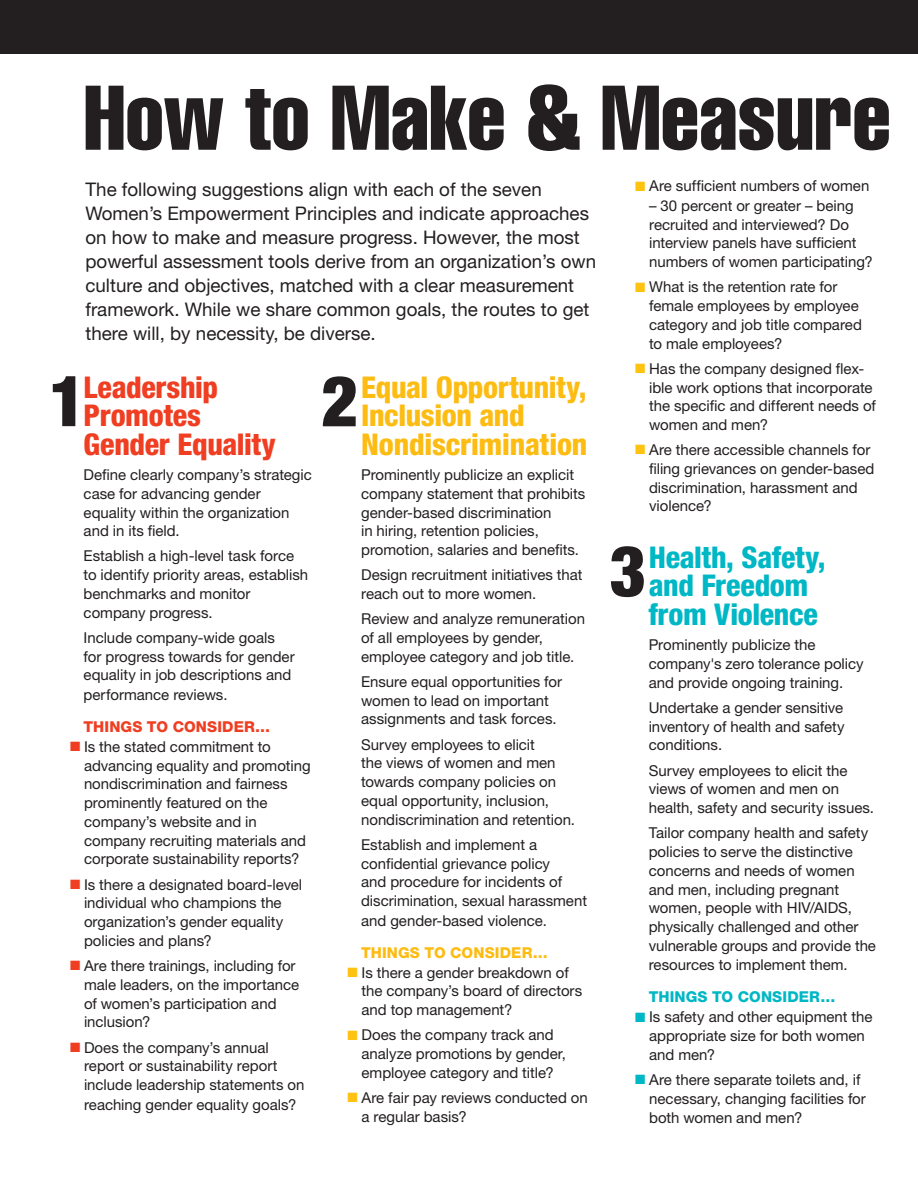
<style>
.page{position:relative;width:918px;height:1188px;background:#fff}
.page>*{position:absolute;margin:0;border:0;box-sizing:border-box;transform-origin:0 0}
.t1{font:extra-condensed 90px "Helvetica";color:#231f20}
.t2{font:900 condensed 70.5px "Helvetica Neue";color:#231f20}
.t3{font:800 condensed 30px/28.5px "Helvetica Neue";letter-spacing:-.01em;color:#fdbc12}
.t4{font:800 condensed 30px/28.5px "Helvetica Neue";letter-spacing:-.01em;color:#00b7c5}
.t5{font:800 condensed 30px/28.5px "Helvetica Neue";letter-spacing:-.01em;color:#ef3e22}
.t6{font:18.75px/24px "Helvetica Neue";color:#231f20}
.t7{font:15px/18.8px "Helvetica Neue";color:#231f20}
.t8{font:800 15px "Helvetica Neue";letter-spacing:.01em;color:#fdbc12}
.t9{font:800 15px "Helvetica Neue";letter-spacing:.01em;color:#ef3e22}
.t10{font:800 15px "Helvetica Neue";letter-spacing:.01em;color:#00b7c5}
.s1{color:#fec210}
.s2{color:#ef3e22}
.s3{color:#00b7c5}
</style>
<div class="page">
<div style="left:0;top:0;width:918px;height:54px;background:#231f20"></div>
<h1 class="t1" style="left:84px;top:61px;width:809px">How to Make &amp; Measure</h1>
<p class="t6" style="left:86px;top:177px;width:512px">The following suggestions align with each of the seven Women’s Empowerment Principles and indicate approaches on how to make and measure progress. H owever, the most powerful assessment tools derive from an organization’s own culture and objectives, matched with a clear measurement framework. While we share common goals, the routes to get there will, by necessity, be diverse.</p>
<h3 class="t3" style="left:361px;top:372px;width:228px">Equal Opportunity,<br>Inclusion and<br>Nondiscrimination</h3>
<p class="t7" style="left:361px;top:465px;width:226px">Prominently publicize an explicit company statement that prohibits gender-based discrimination<br>in hiring, retention policies, promotion, salaries and benefits.</p>
<p class="t7" style="left:361px;top:565px;width:223px">Design recruitment initiatives that reach out to more women.</p>
<p class="t7" style="left:361px;top:609px;width:225px">Review and analyze remuneration of all employees by gender, employee category and job title.</p>
<p class="t7" style="left:361px;top:672px;width:202px">Ensure equal opportunities for women to lead on important assignments and task forces.</p>
<p class="t7" style="left:361px;top:735px;width:215px">Survey employees to elicit<br>the views of women and men towards company policies on equal opportunity, inclusion, nondiscrimination and retention.</p>
<p class="t7" style="left:361px;top:835px;width:227px">Establish and implement a confidential grievance policy<br>and procedure for incidents of discrimination, sexual harassment and gender-based violence.</p>
<p class="t8" style="left:361px;top:943px;width:188px">THINGS TO CONSIDER…</p>
<p class="t7" style="left:362px;top:963px;width:222px;text-indent:-14px"><span class="s1">■</span> Is there a gender breakdown of the company’s board of directors and top management?</p>
<p class="t7" style="left:362px;top:1025px;width:206px;text-indent:-14px"><span class="s1">■</span> Does the company track and analyze promotions by gender, employee category and title?</p>
<p class="t7" style="left:362px;top:1088px;width:228px;text-indent:-14px"><span class="s1">■</span> Are fair pay reviews conducted on a regular basis?</p>
<h3 class="t5" style="left:84px;top:372px;width:194px">Leadership<br>Promotes<br>Gender Equality</h3>
<p class="t7" style="left:84px;top:465px;width:230px">Define clearly company’s strategic case for advancing gender equality within the organization and in its field.</p>
<p class="t7" style="left:84px;top:547px;width:226px">Establish a high-level task force to identify priority areas, establish benchmarks and monitor company progress.</p>
<p class="t7" style="left:84px;top:628px;width:213px">I nclude company-wide goals for progress towards for gender equality in job descriptions and performance reviews.</p>
<p class="t9" style="left:84px;top:718px;width:188px">THINGS TO CONSIDER…</p>
<p class="t7" style="left:84px;top:737px;width:228px;text-indent:-14px"><span class="s2">■</span> Is the stated commitment to advancing equality and promoting nondiscrimination and fairness prominently featured on the company’s website and in company recruiting materials and corporate sustainability reports?</p>
<p class="t7" style="left:84px;top:875px;width:220px;text-indent:-14px"><span class="s2">■</span> Is there a designated board-level individual who champions the organization’s gender equality policies and plans?</p>
<p class="t7" style="left:84px;top:956px;width:217px;text-indent:-14px"><span class="s2">■</span> Are there trainings, including for male leaders, on the importance of women’s participation and inclusion?</p>
<p class="t7" style="left:84px;top:1038px;width:222px;text-indent:-14px"><span class="s2">■</span> Does the company’s annual report or sustainability report include leadership statements on reaching gender equality goals?</p>
<h2 class="t2" style="left:49px;top:358px;width:38px">1</h2>
<h2 class="t2" style="left:321px;top:358px;width:38px">2</h2>
<p class="t7" style="left:635px;top:176px;width:236px"><span class="s1">■</span> Are sufficient numbers of women</p>
<p class="t7" style="left:649px;top:196px;width:225px">– 30 percent or greater – being recruited and interviewed? Do interview panels have sufficient numbers of women participating?</p>
<p class="t7" style="left:649px;top:277px;width:214px;text-indent:-14px"><span class="s1">■</span> What is the retention rate for female employees by employee category and job title compared to male employees?</p>
<p class="t7" style="left:649px;top:359px;width:228px;text-indent:-14px"><span class="s1">■</span> Has the company designed flex&shy;ible work options that incorporate the specific and different needs of women and men?</p>
<p class="t7" style="left:649px;top:440px;width:227px;text-indent:-14px"><span class="s1">■</span> Are there accessible channels for filing grievances on gender-based discrimination, harassment and violence?</p>
<h3 class="t4" style="left:649px;top:543px;width:179px">Health, Safety, and Freedom from Violence</h3>
<p class="t7" style="left:649px;top:635px;width:216px">Prominently publicize the company's zero tolerance policy and provide ongoing training.</p>
<p class="t7" style="left:649px;top:698px;width:197px;text-align:justify">Undertake a gender sensitive inventory of health and safety conditions.</p>
<p class="t7" style="left:649px;top:761px;width:227px">Survey employees to elicit the views of women and men on health, safety and security issues.</p>
<p class="t7" style="left:649px;top:823px;width:221px">Tailor company health and safety policies to serve the distinctive concerns and needs of women and men, including pregnant women, people with HIV</p>
<h2 class="t2" style="left:610px;top:528px;width:38px">3</h2>
<p class="t7" style="left:649px;top:898px;width:229px;text-indent:161px">/AI Ds, physically challenged and other vulnerable groups and provide the resources to implement them.</p>
<p class="t10" style="left:649px;top:988px;width:188px">THINGS TO CONSIDER…</p>
<p class="t7" style="left:649px;top:1007px;width:225px;text-indent:-14px"><span class="s3">■</span> Is safety and other equipment the appropriate size for both women and men?</p>
<p class="t7" style="left:649px;top:1070px;width:218px;text-indent:-14px"><span class="s3">■</span> Are there separate toilets and, if necessary, changing facilities for both women and men?</p>
</div>
